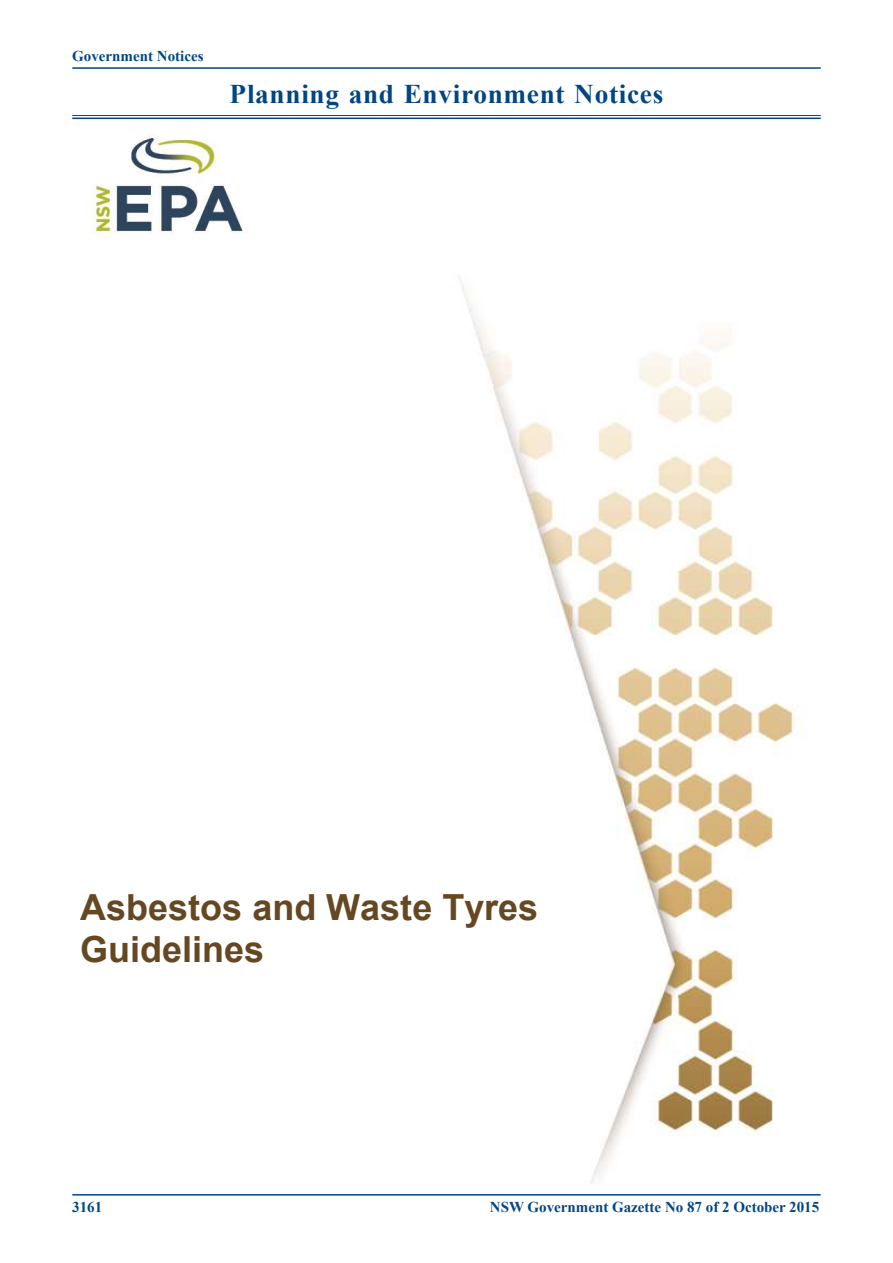
<style>
.page{position:relative;width:893px;height:1263px;background:#fff}
.page>*{position:absolute;margin:0;border:0;box-sizing:border-box;transform-origin:0 0}
.t1{font:700 36px/42.3px "Arial";color:#654721}
.zzzMain_Head{font:700 27px "Times New Roman";letter-spacing:.025em;color:#004684}
.t2{font:700 15px "Times New Roman";color:#004684}
</style>
<div class="page">
<hr style="left:72px;top:67px;width:749px;height:2px;background:#004684">
<hr style="left:72px;top:1194px;width:749px;height:1px;background:#004684">
<hr style="left:72px;top:115px;width:749px;height:1px;background:#004684">
<hr style="left:72px;top:118px;width:749px;height:1px;background:#004684">
<img style="left:459px;top:277px;width:343px;height:907px">
<img style="left:87px;top:137px;width:156px;height:102px">
<div style="left:80px;top:729px;width:469px;height:240px;background:#fff"></div>
<div style="left:85px;top:984px;width:491px;height:95px;background:#fff"></div>
<p class="t2" style="left:72px;top:45px;width:133px">Government Notices</p>
<p class="zzzMain_Head" style="left:230px;top:75px;width:435px">Planning and Environment Notices</p>
<p class="t1" style="left:80px;top:886px;width:459px">Asbestos and Waste Tyres<br>Guidelines</p>
<p class="t2" style="left:72px;top:1196px;width:31px">3161</p>
<p class="t2" style="left:490px;top:1196px;width:331px">NSW Government Gazette No 87 of 2 October 2015</p>
</div>
